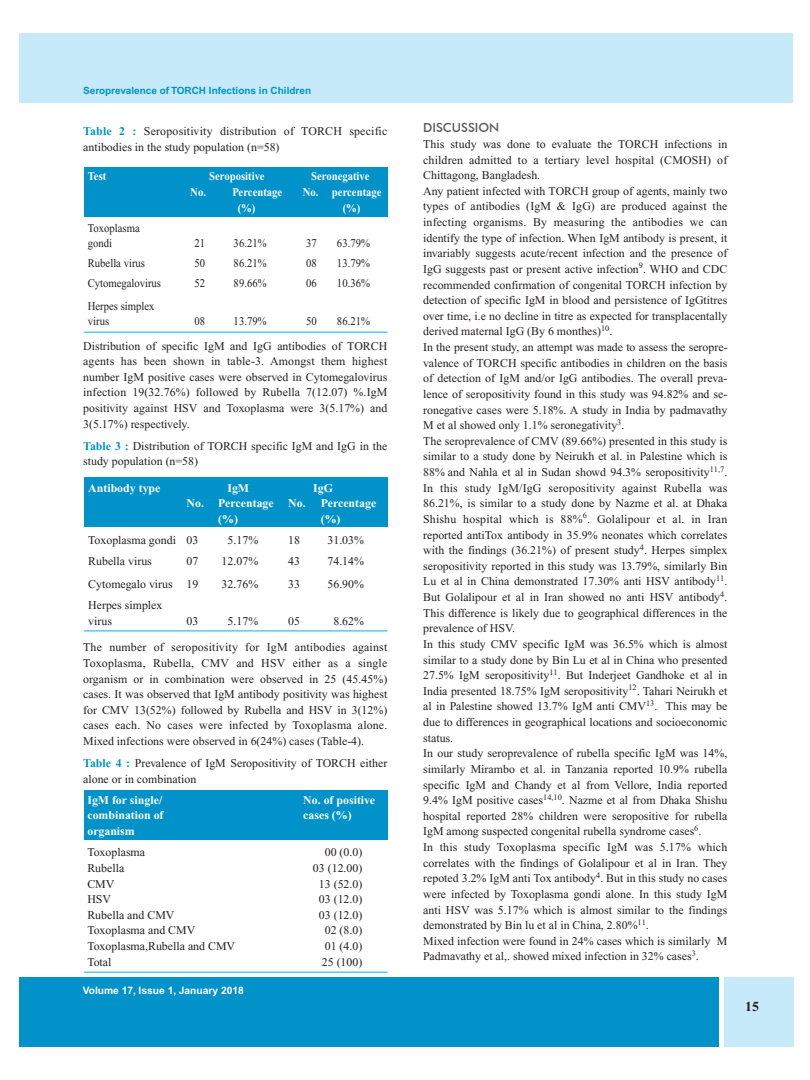
<style>
.page{position:relative;width:810px;height:1080px;background:#fff}
.page>*{position:absolute;margin:0;border:0;box-sizing:border-box;transform-origin:0 0}
.t1{font:700 13.75px "Times New Roman";color:#231f20}
.t2{font:500 12.5px "Futura BT";color:#57585a}
.t3{font:11.88px/15.6px "Times New Roman";color:#231f20}
.t4{font:11.88px/15.6px "Times New Roman";color:#231f20;scale:.9 1}
.t5{font:700 11.88px "Times New Roman";color:#fff}
.t6{font:700 11.88px "Times New Roman";color:#fff;scale:.9 1}
.t7{font:700 10.25px "Helvetica";color:#fff}
.t8{font:700 10px "Helvetica";color:#0092c8}
.s1{font-weight:700;color:#0092c8}
</style>
<div class="page">
<div style="left:84px;top:168px;width:303px;height:49px;background:#0092c8"></div>
<div style="left:84px;top:478px;width:303px;height:49px;background:#0092c8"></div>
<div style="left:84px;top:790px;width:303px;height:49px;background:#0092c8"></div>
<div style="left:19px;top:34px;width:774px;height:69px;background:#c6eafa"></div>
<div style="left:19px;top:977px;width:699px;height:70px;background:#0092c8"></div>
<div style="left:724px;top:977px;width:69px;height:70px;background:#c6eafa"></div>
<hr style="left:84px;top:332px;width:303px;height:1px;background:#00aeef">
<hr style="left:84px;top:631px;width:303px;height:1px;background:#00aeef">
<hr style="left:84px;top:972px;width:303px;height:1px;background:#00aeef">
<p class="t8" style="left:83px;top:84px;width:229px">Seroprevalence of TORCH Infections in Children</p>
<p class="t3" style="left:83px;top:124px;width:306px"><span class="s1">Table 2 :</span> Seropositivity distribution of TORCH specific antibodies in the study population (n=58)</p>
<p class="t6" style="left:88px;top:170px;width:22px">Test</p>
<p class="t6" style="left:209px;top:170px;width:63px">Seropositive</p>
<p class="t6" style="left:311px;top:170px;width:66px">Seronegative</p>
<p class="t6" style="left:190px;top:186px;width:104px">No. Percentage</p>
<p class="t6" style="left:303px;top:186px;width:89px">No. percentage</p>
<p class="t6" style="left:238px;top:201px;width:21px">(%)</p>
<p class="t6" style="left:343px;top:201px;width:21px">(%)</p>
<p class="t4" style="left:88px;top:220px;width:59px">Toxoplasma gondi</p>
<p class="t4" style="left:194px;top:236px;width:13px">21</p>
<p class="t4" style="left:234px;top:236px;width:38px">36.21%</p>
<p class="t4" style="left:306px;top:236px;width:13px">37</p>
<p class="t4" style="left:337px;top:236px;width:38px">63.79%</p>
<p class="t4" style="left:88px;top:256px;width:65px">Rubella virus</p>
<p class="t4" style="left:194px;top:256px;width:13px">50</p>
<p class="t4" style="left:234px;top:256px;width:38px">86.21%</p>
<p class="t4" style="left:306px;top:256px;width:13px">08</p>
<p class="t4" style="left:337px;top:256px;width:38px">13.79%</p>
<p class="t4" style="left:88px;top:276px;width:83px">Cytomegalovirus</p>
<p class="t4" style="left:194px;top:276px;width:13px">52</p>
<p class="t4" style="left:234px;top:276px;width:38px">89.66%</p>
<p class="t4" style="left:306px;top:276px;width:13px">06</p>
<p class="t4" style="left:337px;top:276px;width:38px">10.36%</p>
<p class="t4" style="left:88px;top:298px;width:76px">Herpes simplex virus</p>
<p class="t4" style="left:194px;top:314px;width:13px">08</p>
<p class="t4" style="left:234px;top:314px;width:38px">13.79%</p>
<p class="t4" style="left:306px;top:314px;width:13px">50</p>
<p class="t4" style="left:337px;top:314px;width:38px">86.21%</p>
<p class="t3" style="left:83px;top:338px;width:306px;text-align:justify">Distribution of specific IgM and IgG antibodies of TORCH agents has been shown in table-3. Amongst them highest number IgM positive cases were observed in Cytomegalovirus infection 19(32.76%) followed by Rubella 7(12.07) %.IgM positivity against HSV and Toxoplasma were 3(5.17%) and 3(5.17%) respectively.</p>
<p class="t3" style="left:83px;top:438px;width:306px"><span class="s1">Table 3 :</span> Distribution of TORCH specific IgM and IgG in the study population (n=58)</p>
<p class="t5" style="left:88px;top:481px;width:74px">Antibody type</p>
<p class="t5" style="left:227px;top:481px;width:23px">IgM</p>
<p class="t5" style="left:313px;top:481px;width:21px">IgG</p>
<p class="t5" style="left:187px;top:497px;width:121px">No. Percentage No.</p>
<p class="t5" style="left:321px;top:497px;width:57px">Percentage</p>
<p class="t5" style="left:218px;top:512px;width:21px">(%)</p>
<p class="t5" style="left:321px;top:512px;width:21px">(%)</p>
<p class="t3" style="left:88px;top:533px;width:112px">Toxoplasma gondi 03</p>
<p class="t3" style="left:228px;top:533px;width:32px">5.17%</p>
<p class="t3" style="left:288px;top:533px;width:13px">18</p>
<p class="t3" style="left:327px;top:533px;width:38px">31.03%</p>
<p class="t3" style="left:88px;top:554px;width:65px">Rubella virus</p>
<p class="t3" style="left:187px;top:554px;width:13px">07</p>
<p class="t3" style="left:222px;top:554px;width:38px">12.07%</p>
<p class="t3" style="left:288px;top:554px;width:13px">43</p>
<p class="t3" style="left:327px;top:554px;width:38px">74.14%</p>
<p class="t3" style="left:88px;top:576px;width:112px">Cytomegalo virus 19</p>
<p class="t3" style="left:222px;top:576px;width:38px">32.76%</p>
<p class="t3" style="left:288px;top:576px;width:13px">33</p>
<p class="t3" style="left:327px;top:576px;width:38px">56.90%</p>
<p class="t3" style="left:88px;top:598px;width:76px">Herpes simplex virus</p>
<p class="t3" style="left:187px;top:613px;width:13px">03</p>
<p class="t3" style="left:228px;top:613px;width:32px">5.17%</p>
<p class="t3" style="left:288px;top:613px;width:13px">05</p>
<p class="t3" style="left:333px;top:613px;width:32px">8.62%</p>
<p class="t3" style="left:83px;top:640px;width:306px;text-align:justify">The number of seropositivity for IgM antibodies against Toxoplasma, Rubella, CMV and HSV either as a single organism or in combination were observed in 25 (45.45%) cases. It was observed that IgM antibody positivity was highest for CMV 13(52%) followed by Rubella and HSV in 3(12%) cases each. No cases were infected by Toxoplasma alone.<br>Mixed infections were observed in 6(24%) cases (Table-4).</p>
<p class="t3" style="left:83px;top:755px;width:306px"><span class="s1">Table 4 :</span> Prevalence of IgM Seropositivity of TORCH either alone or in combination</p>
<p class="t5" style="left:87px;top:793px;width:76px">IgM for single/</p>
<p class="t5" style="left:303px;top:793px;width:73px">No. of positive</p>
<p class="t5" style="left:87px;top:809px;width:78px">combination of</p>
<p class="t5" style="left:303px;top:809px;width:50px">cases (%)</p>
<p class="t5" style="left:87px;top:825px;width:49px">organism</p>
<p class="t3" style="left:87px;top:845px;width:59px">Toxoplasma</p>
<p class="t3" style="left:325px;top:845px;width:39px">00 (0.0)</p>
<p class="t3" style="left:87px;top:860px;width:38px">Rubella</p>
<p class="t3" style="left:313px;top:860px;width:51px">03 (12.00)</p>
<p class="t3" style="left:87px;top:876px;width:29px">CMV</p>
<p class="t3" style="left:319px;top:876px;width:45px">13 (52.0)</p>
<p class="t3" style="left:87px;top:892px;width:25px">HSV</p>
<p class="t3" style="left:319px;top:892px;width:45px">03 (12.0)</p>
<p class="t3" style="left:87px;top:907px;width:89px">Rubella and CMV</p>
<p class="t3" style="left:319px;top:907px;width:45px">03 (12.0)</p>
<p class="t3" style="left:87px;top:923px;width:109px">Toxoplasma and CMV</p>
<p class="t3" style="left:325px;top:923px;width:39px">02 (8.0)</p>
<p class="t3" style="left:87px;top:939px;width:149px">Toxoplasma,Rubella and CMV</p>
<p class="t3" style="left:325px;top:939px;width:39px">01 (4.0)</p>
<p class="t3" style="left:87px;top:954px;width:26px">Total</p>
<p class="t3" style="left:322px;top:954px;width:42px">25 (100)</p>
<p class="t7" style="left:83px;top:985px;width:163px">Volume 17, Issue 1, January 2018</p>
<p class="t2" style="left:423px;top:120px;width:78px">DISCUSSION</p>
<p class="t3" style="left:423px;top:136px;width:306px">This study was done to evaluate the TORCH infections in children admitted to a tertiary level hospital (CMOSH) of Chittagong, Bangladesh.<br>Any patient infected with TORCH group of agents, mainly two types of antibodies (IgM &amp; IgG) are produced against the infecting organisms. By measuring the antibodies we can identify the type of infection. When IgM antibody is present, it invariably suggests acute/recent infection and the presence of IgG suggests past or present active infection<sup>9</sup>. WHO and CDC recommended confirmation of congenital TORCH infection by detection of specific IgM in blood and persistence of IgGtitres over time, i.e no decline in titre as expected for transplacentally derived maternal IgG (By 6 monthes)<sup>10</sup>.<br>In the present study, an attempt was made to assess the seropre&shy;valence of TORCH specific antibodies in children on the basis of detection of IgM and/or IgG antibodies. The overall preva&shy;lence of seropositivity found in this study was 94.82% and se&shy;ronegative cases were 5.18%. A study in India by padmavathy M et al showed only 1.1% seronegativity<sup>3</sup>.<br>The seroprevalence of CMV (89.66%) presented in this study is similar to a study done by Neirukh et al. in Palestine which is 88% and Nahla et al in Sudan showd 94.3% seropositivity<sup>11,7</sup>.<br>In this study IgM/IgG seropositivity against Rubella was 86.21%, is similar to a study done by Nazme et al. at Dhaka Shishu hospital which is 88%<sup>6</sup>. Golalipour et al. in Iran reported antiTox antibody in 35.9% neonates which correlates with the findings (36.21%) of present study<sup>4</sup>. Herpes simplex seropositivity reported in this study was 13.79%, similarly Bin Lu et al in China demonstrated 17.30% anti HSV antibody<sup>11</sup>.<br>But Golalipour et al in Iran showed no anti HSV antibody<sup>4</sup>.<br>This difference is likely due to geographical differences in the prevalence of HSV.<br>In this study CMV specific IgM was 36.5% which is almost similar to a study done by Bin Lu et al in China who presented 27.5% IgM seropositivity<sup>11</sup>. But Inderjeet Gandhoke et al in India presented 18.75% IgM seropositivity<sup>12</sup>. Tahari Neirukh et al in Palestine showed 13.7% IgM anti CMV<sup>13</sup>. This may be due to differences in geographical locations and socioeconomic status.<br>In our study seroprevalence of rubella specific IgM was 14%, similarly Mirambo et al. in Tanzania reported 10.9% rubella specific IgM and Chandy et al from Vellore, India reported 9.4% IgM positive cases<sup>14,10</sup>. Nazme et al from Dhaka Shishu hospital reported 28% children were seropositive for rubella IgM among suspected congenital rubella syndrome cases<sup>6</sup>.<br>In this study Toxoplasma specific IgM was 5.17% which correlates with the findings of Golalipour et al in Iran. They repoted 3.2% IgM anti Tox antibody<sup>4</sup>. But in this study no cases were infected by Toxoplasma gondi alone. In this study IgM anti HSV was 5.17% which is almost similar to the findings demonstrated by Bin lu et al in China, 2.80%<sup>11</sup>.<br>Mixed infection were found in 24% cases which is similarly M Padmavathy et al,. showed mixed infection in 32% cases<sup>3</sup>.</p>
<p class="t1" style="left:745px;top:999px;width:15px">15</p>
</div>
